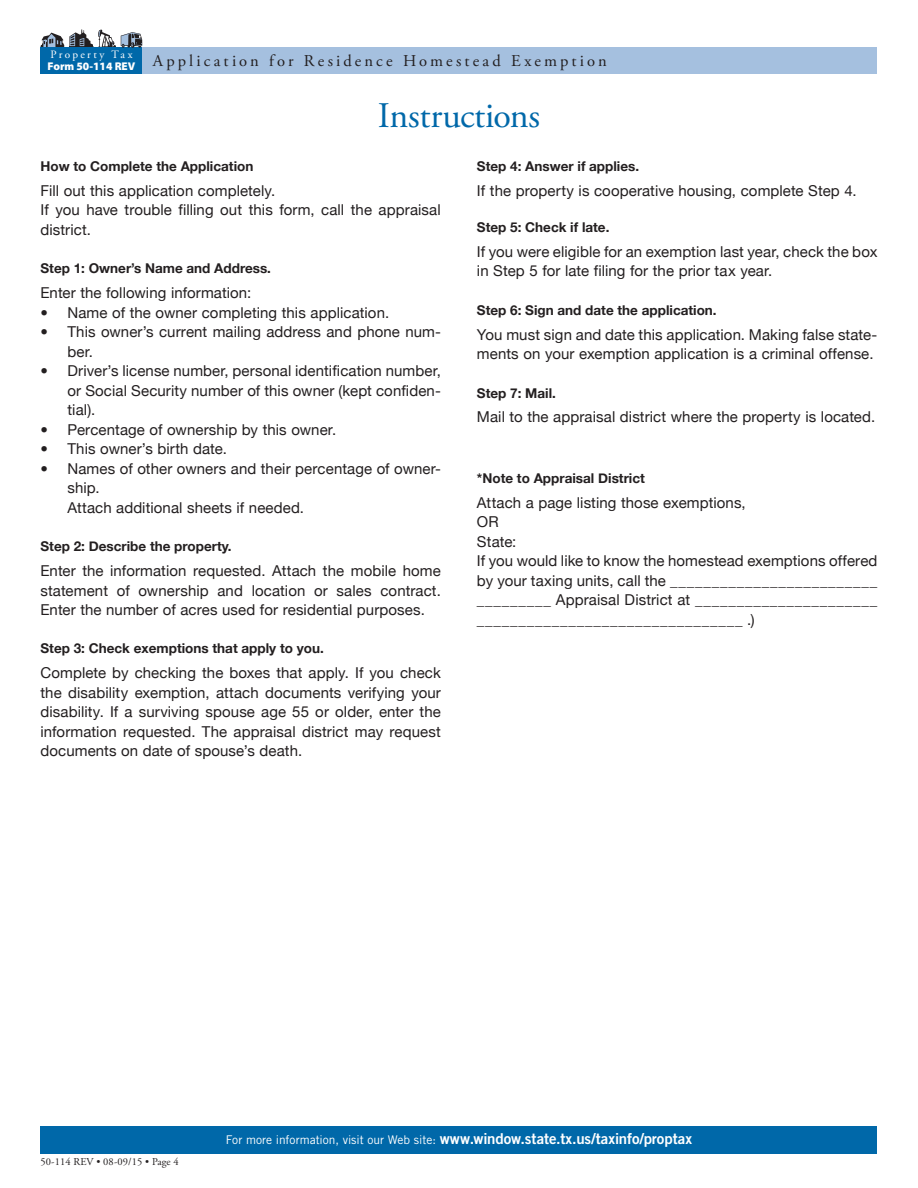
<style>
.page{position:relative;width:918px;height:1188px;background:#fff}
.page>*{position:absolute;margin:0;border:0;box-sizing:border-box;transform-origin:0 0}
.Header_on_Back_Tex{font:36px "Adobe Garamond Pro";letter-spacing:-.005em;color:#0068a9}
.t1{font:16.5px "Adobe Garamond Pro";letter-spacing:.185em;color:#231f20}
.Text_on_Back_Text{font:15px/19.5px "Helvetica Neue";letter-spacing:.005em;color:#231f20}
.t2{font:15px "Trade Gothic LT Std Bd 2";color:#fff}
.Subhead{font:700 13.5px "Helvetica Neue";color:#231f20}
.t3{font:11.25px "Adobe Garamond Pro";letter-spacing:.2em;color:#fff}
.t4{font:10.5px "Adobe Garamond Pro";letter-spacing:.01em;color:#231f20}
.s1{font-family:"Trade Gothic LT Std";font-size:12px}
</style>
<div class="page">
<div style="left:40px;top:47px;width:102px;height:27px;background:#0068a9"></div>
<div style="left:142px;top:47px;width:736px;height:27px;background:#a5c0df"></div>
<div style="left:40px;top:1127px;width:838px;height:27px;background:#0068a9"></div>
<svg style="left:40px;top:29px;width:102px;height:19px"></svg>
<p class="t3" style="left:50px;top:47px;width:84px">Property Tax</p>
<p class="t1" style="left:48px;top:51px;width:561px"><sub>Form</sub> <sub>50-114</sub> <sub>REV</sub> Application for Residence Homestead Exemption</p>
<p class="Header_on_Back_Tex" style="left:378px;top:94px;width:164px">Instructions</p>
<p class="Subhead" style="left:40px;top:158px;width:214px">How to Complete the Application</p>
<p class="Text_on_Back_Text" style="left:40px;top:181px;width:236px">Fill out this application completely.</p>
<p class="Text_on_Back_Text" style="left:40px;top:200px;width:402px">If you have trouble filling out this form, call the appraisal district.</p>
<p class="Subhead" style="left:40px;top:260px;width:232px">Step 1: Owner’s Name and Address.</p>
<p class="Text_on_Back_Text" style="left:40px;top:283px;width:212px">Enter the following information:</p>
<p class="Text_on_Back_Text" style="left:40px;top:302px;width:350px">• Name of the owner completing this application.</p>
<p class="Text_on_Back_Text" style="left:68px;top:322px;width:375px;text-indent:-27px">• This owner’s current mailing address and phone num&shy;ber.</p>
<p class="Text_on_Back_Text" style="left:68px;top:361px;width:375px;text-align:justify;text-indent:-27px">• Driver’s license number, personal identification number, or Social Security number of this owner (kept confiden&shy;tial).</p>
<p class="Text_on_Back_Text" style="left:40px;top:419px;width:297px">• Percentage of ownership by this owner.</p>
<p class="Text_on_Back_Text" style="left:40px;top:439px;width:188px">• This owner’s birth date.</p>
<p class="Text_on_Back_Text" style="left:68px;top:458px;width:375px;text-indent:-27px">• Names of other owners and their percentage of owner&shy;ship.</p>
<p class="Text_on_Back_Text" style="left:68px;top:497px;width:238px">Attach additional sheets if needed.</p>
<p class="Subhead" style="left:40px;top:538px;width:193px">Step 2: Describe the property.</p>
<p class="Text_on_Back_Text" style="left:40px;top:561px;width:402px;text-align:justify">Enter the information requested. Attach the mobile home statement of ownership and location or sales contract.<br>Enter the number of acres used for residential purposes.</p>
<p class="Subhead" style="left:40px;top:640px;width:285px">Step 3: Check exemptions that apply to you.</p>
<p class="Text_on_Back_Text" style="left:40px;top:663px;width:402px;text-align:justify">Complete by checking the boxes that apply. If you check the disability exemption, attach documents verifying your disability. If a surviving spouse age 55 or older, enter the information requested. The appraisal district may request documents on date of spouse’s death.</p>
<p class="Subhead" style="left:477px;top:158px;width:164px">Step 4: Answer if applies.</p>
<p class="Text_on_Back_Text" style="left:477px;top:181px;width:381px">If the property is cooperative housing, complete Step 4.</p>
<p class="Subhead" style="left:477px;top:219px;width:134px">Step 5: Check if late.</p>
<p class="Text_on_Back_Text" style="left:477px;top:242px;width:402px">If you were eligible for an exemption last year, check the box in Step 5 for late filing for the prior tax year.</p>
<p class="Subhead" style="left:477px;top:302px;width:241px">Step 6: Sign and date the application.</p>
<p class="Text_on_Back_Text" style="left:477px;top:324px;width:402px">You must sign and date this application. Making false state&shy;ments on your exemption application is a criminal offense.</p>
<p class="Subhead" style="left:477px;top:384px;width:80px">Step 7: Mail.</p>
<p class="Text_on_Back_Text" style="left:477px;top:407px;width:400px">Mail to the appraisal district where the property is located.</p>
<p class="Subhead" style="left:477px;top:470px;width:169px">*Note to Appraisal District</p>
<p class="Text_on_Back_Text" style="left:477px;top:492px;width:270px">Attach a page listing those exemptions,</p>
<p class="Text_on_Back_Text" style="left:477px;top:512px;width:23px">OR</p>
<p class="Text_on_Back_Text" style="left:477px;top:531px;width:41px">State:</p>
<p class="Text_on_Back_Text" style="left:477px;top:551px;width:402px;text-align:justify">If you would like to know the homestead exemptions offered by your taxing units, call the _________________________ _________ Appraisal District at ______________________ ________________________________ .)</p>
<p class="t4" style="left:40px;top:1156px;width:140px">50-114 REV • 08-09/15 • Page 4</p>
<p class="t2" style="left:226px;top:1130px;width:468px"><span class="s1">For more information, visit our Web site:</span> www.window.state.tx.us/taxinfo/proptax</p>
</div>
